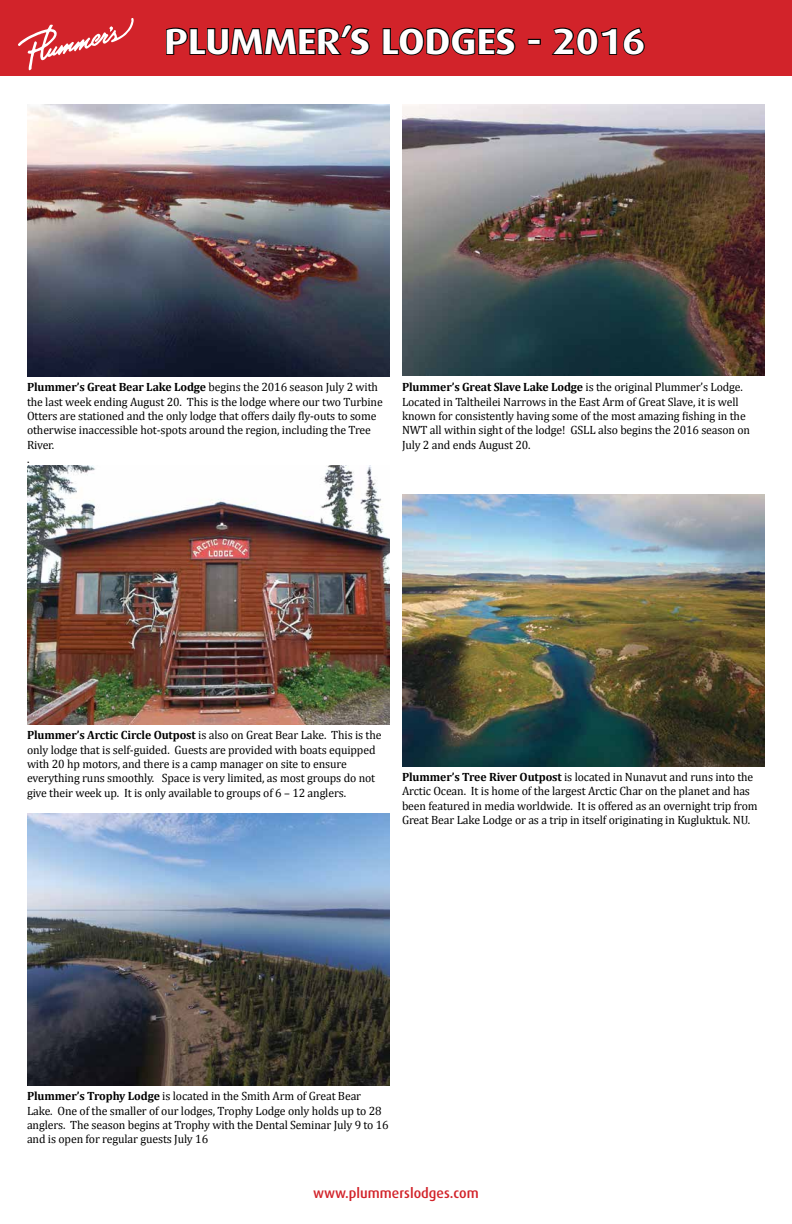
<style>
.page{position:relative;width:792px;height:1224px;background:#fff}
.page>*{position:absolute;margin:0;border:0;box-sizing:border-box;transform-origin:0 0}
.t1{font:700 36px "Dax Wide";color:#fff}
.t2{font:500 14px "Dax";color:#d2232a}
.t3{font:12px/14.4px "Cambria";letter-spacing:-.01em;color:#000}
.s1{font-weight:700}
</style>
<div class="page">
<div style="left:0;top:0;width:792px;height:76px;background:#d2232a"></div>
<svg style="left:166px;top:24px;width:204px;height:32px"></svg>
<svg style="left:382px;top:27px;width:134px;height:29px"></svg>
<div style="left:528px;top:39px;width:13px;height:6px;border:2px solid #000"></div>
<svg style="left:551px;top:27px;width:94px;height:29px"></svg>
<svg style="left:18px;top:18px;width:116px;height:52px"></svg>
<img style="left:27px;top:104px;width:363px;height:273px">
<img style="left:27px;top:466px;width:363px;height:259px">
<img style="left:27px;top:814px;width:363px;height:272px">
<img style="left:402px;top:104px;width:363px;height:272px">
<img style="left:402px;top:494px;width:363px;height:273px">
<h1 class="t1" style="left:165px;top:21px;width:482px">PLUMMER’S LODGES - 2016</h1>
<p class="t3" style="left:27px;top:380px;width:357px"><span class="s1">Plummer’s Great Bear Lake Lodge</span> begins the 2016 season July 2 with the last week ending August 20. This is the lodge where our two Turbine Otters are stationed and the only lodge that offers daily fly-outs to some otherwise inaccessible hot-spots around the region, including the Tree River.<br>.</p>
<p class="t3" style="left:402px;top:380px;width:350px"><span class="s1">Plummer’s Great Slave Lake Lodge</span> is the original Plummer’s Lodge.<br>Located in Taltheilei Narrows in the East Arm of Great Slave, it is well known for consistently having some of the most amazing fishing in the NWT all within sight of the lodge! GSLL also begins the 2016 season on July 2 and ends August 20.</p>
<p class="t3" style="left:27px;top:728px;width:356px"><span class="s1">Plummer’s Arctic Circle Outpost</span> is also on Great Bear Lake. This is the only lodge that is self-guided. Guests are provided with boats equipped with 20 hp motors, and there is a camp manager on site to ensure everything runs smoothly. Space is very limited, as most groups do not give their week up. It is only available to groups of 6 – 12 anglers.</p>
<p class="t3" style="left:402px;top:770px;width:357px"><span class="s1">Plummer’s Tree River Outpost</span> is located in Nunavut and runs into the Arctic Ocean. It is home of the largest Arctic Char on the planet and has been featured in media worldwide. It is offered as an overnight trip from Great Bear Lake Lodge or as a trip in itself originating in Kugluktuk. NU.</p>
<p class="t3" style="left:27px;top:1089px;width:363px"><span class="s1">Plummer’s Trophy Lodge</span> is located in the Smith Arm of Great Bear Lake. One of the smaller of our lodges, Trophy Lodge only holds up to 28 anglers. The season begins at Trophy with the Dental Seminar July 9 to 16 and is open for regular guests July 16</p>
<p class="t2" style="left:313px;top:1185px;width:167px">www.plummerslodges.com</p>
</div>
